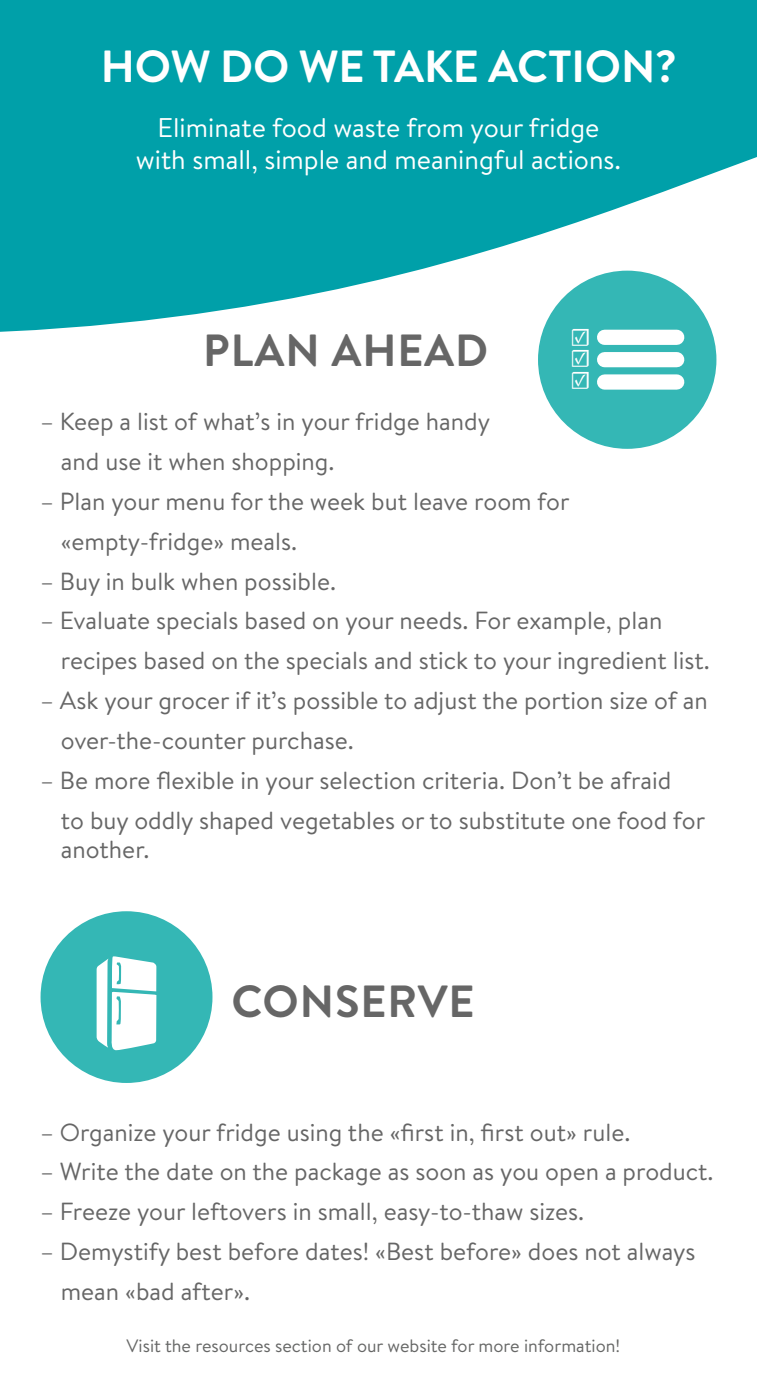
<style>
.page{position:relative;width:757px;height:1377px;background:#fff}
.page>*{position:absolute;margin:0;border:0;box-sizing:border-box;transform-origin:0 0}
.t1{font:700 45px "Brandon Text";letter-spacing:-.005em;color:#fff}
.t2{font:700 45px "Brandon Text";letter-spacing:.02em;color:#666}
.t3{font:27px/32.4px "Brandon Text";color:#fff;text-align:center}
.t4{font:24.75px/39.8px "Brandon Text";color:#666}
.t5{font:24.75px "Minion Pro";color:#fff}
.t6{font:18px "Brandon Text";color:#666766}
</style>
<div class="page">
<svg style="left:0;top:0;width:756px;height:335px;fill:#00a0a9"></svg>
<div style="left:40px;top:911px;width:172px;height:172px;background:#34b7b5;border-radius:50%"></div>
<svg style="left:97px;top:956px;width:59px;height:94px"></svg>
<div style="left:537px;top:271px;width:179px;height:178px;background:#34b7b5;border-radius:50%"></div>
<div style="left:604px;top:352px;width:72px;height:15px;background:#fff"></div>
<div style="left:604px;top:330px;width:72px;height:15px;background:#fff"></div>
<div style="left:604px;top:374px;width:72px;height:16px;background:#fff"></div>
<h1 class="t1" style="left:101px;top:35px;width:577px">HOW DO WE TAKE ACTION?</h1>
<p class="t3" style="left:136px;top:111px;width:486px">Eliminate food waste from your fridge with small, simple and meaningful actions.</p>
<h1 class="t2" style="left:203px;top:320px;width:286px">PLAN AHEAD</h1>
<p class="t5" style="left:569px;top:320px;width:43px">☑☑</p>
<p class="t5" style="left:569px;top:342px;width:43px">☑☑</p>
<p class="t5" style="left:569px;top:364px;width:43px">☑☑</p>
<p class="t4" style="left:61px;top:401px;width:430px;text-indent:-20px">– Keep a list of what’s in your fridge handy and use it when shopping.</p>
<p class="t4" style="left:61px;top:481px;width:510px;text-indent:-20px">– Plan your menu for the week but leave room for «empty-fridge» meals.</p>
<p class="t4" style="left:40px;top:560px;width:297px">– Buy in bulk when possible.</p>
<p class="t4" style="left:61px;top:600px;width:650px;text-indent:-20px">– Evaluate specials based on your needs. For example, plan recipes based on the specials and stick to your ingredient list.</p>
<p class="t4" style="left:61px;top:680px;width:648px;text-indent:-20px">– Ask your grocer if it’s possible to adjust the portion size of an over-the-counter purchase.</p>
<p class="t4" style="left:61px;top:759px;width:645px;text-indent:-20px">– Be more flexible in your selection criteria. Don’t be afraid<br>to buy oddly shaped vegetables or to substitute one food for</p>
<p class="t4" style="left:61px;top:829px;width:90px">another.</p>
<h1 class="t2" style="left:231px;top:971px;width:244px">CONSERVE</h1>
<p class="t4" style="left:40px;top:1111px;width:591px">– Organize your fridge using the «first in, first out» rule.</p>
<p class="t4" style="left:40px;top:1151px;width:674px">– Write the date on the package as soon as you open a product.</p>
<p class="t4" style="left:40px;top:1191px;width:545px">– Freeze your leftovers in small, easy-to-thaw sizes.</p>
<p class="t4" style="left:61px;top:1231px;width:635px;text-indent:-20px">– Demystify best before dates! «Best before» does not always mean «bad after».</p>
<p class="t6" style="left:126px;top:1334px;width:494px">Visit the resources section of our website for more information!</p>
</div>
